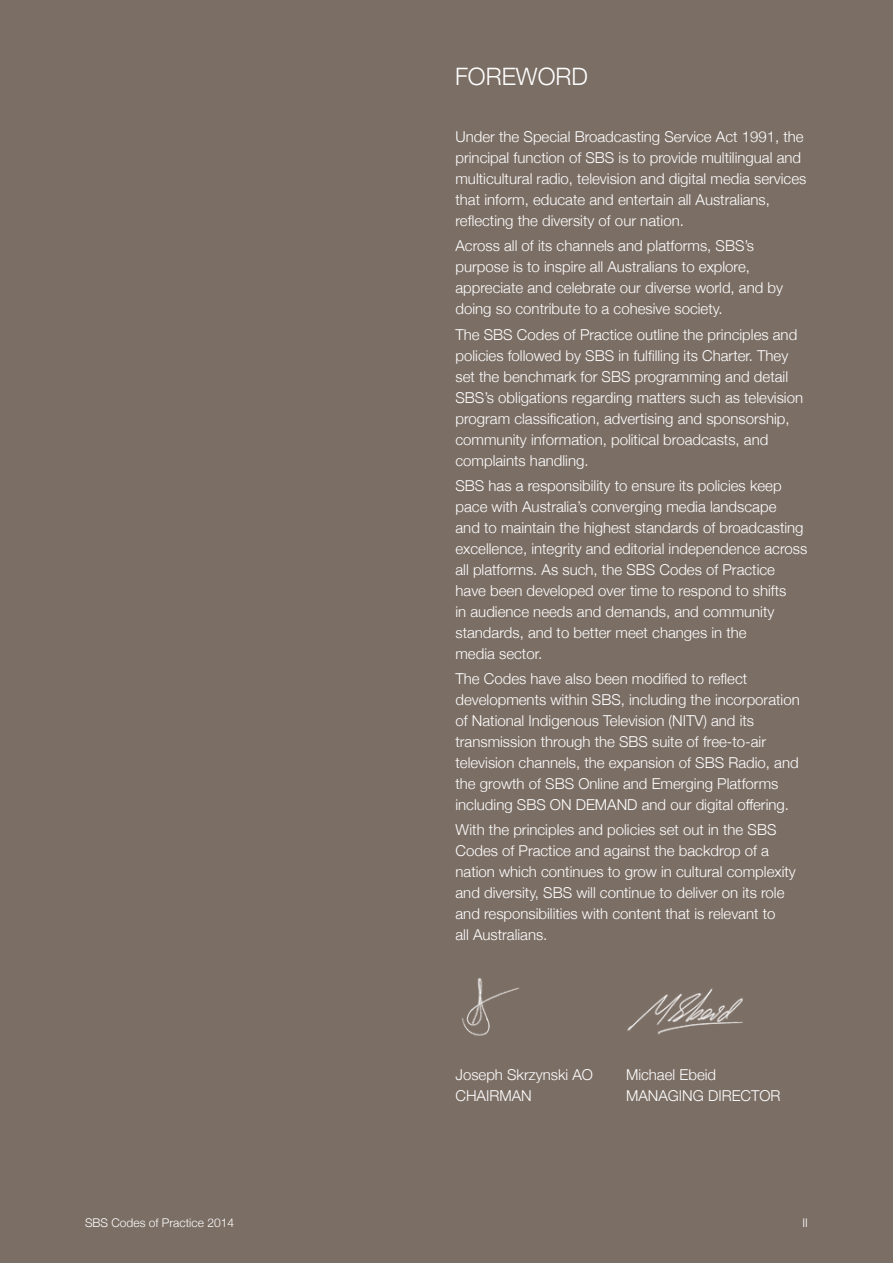
<style>
.page{position:relative;width:893px;height:1263px;background:#7b6e65}
.page>*{position:absolute;margin:0;border:0;box-sizing:border-box;transform-origin:0 0}
.t1{font:300 24px "Helvetica Neue";color:#fff}
.t2{font:300 15px/21px "Helvetica Neue";color:#fff}
.t3{font:300 12px "Helvetica Neue";color:#fff}
</style>
<div class="page">
<img style="left:627px;top:988px;width:116px;height:47px">
<img style="left:462px;top:978px;width:57px;height:58px">
<h1 class="t1" style="left:455px;top:57px;width:134px">FOREWORD</h1>
<p class="t2" style="left:455px;top:125px;width:352px">Under the Special Broadcasting Service Act 1991, the principal function of SBS is to provide multilingual and multicultural radio, television and digital media services that inform, educate and entertain all Australians, reflecting the diversity of our nation.</p>
<p class="t2" style="left:455px;top:235px;width:329px">Across all of its channels and platforms, SBS’s purpose is to inspire all Australians to explore, appreciate and celebrate our diverse world, and by doing so contribute to a cohesive society.</p>
<p class="t2" style="left:455px;top:323px;width:349px">The SBS Codes of Practice outline the principles and policies followed by SBS in fulfilling its Charter. They set the benchmark for SBS programming and detail SBS’s obligations regarding matters such as television program classification, advertising and sponsorship, community information, political broadcasts, and complaints handling.</p>
<p class="t2" style="left:455px;top:474px;width:353px">SBS has a responsibility to ensure its policies keep pace with Australia’s converging media landscape<br>and to maintain the highest standards of broadcasting excellence, integrity and editorial independence across all platforms. As such, the SBS Codes of Practice have been developed over time to respond to shifts<br>in audience needs and demands, and community standards, and to better meet changes in the<br>media sector.</p>
<p class="t2" style="left:455px;top:667px;width:346px">The Codes have also been modified to reflect developments within SBS, including the incorporation of National Indigenous Television (NITV) and its transmission through the SBS suite of free-to-air television channels, the expansion of SBS Radio, and the growth of SBS Online and Emerging Platforms including SBS ON DEMAND and our digital offering.</p>
<p class="t2" style="left:455px;top:819px;width:342px">With the principles and policies set out in the SBS Codes of Practice and against the backdrop of a nation which continues to grow in cultural complexity and diversity, SBS will continue to deliver on its role and responsibilities with content that is relevant to<br>all Australians.</p>
<p class="t2" style="left:455px;top:1063px;width:139px">Joseph Skrzynski AO<br>CHAIRMAN</p>
<p class="t2" style="left:626px;top:1064px;width:156px">Michael Ebeid<br>MANAGING DIRECTOR</p>
<p class="t3" style="left:85px;top:1213px;width:150px">SBS Codes of Practice 2014</p>
<p class="t3" style="left:803px;top:1213px;width:7px">II</p>
</div>
